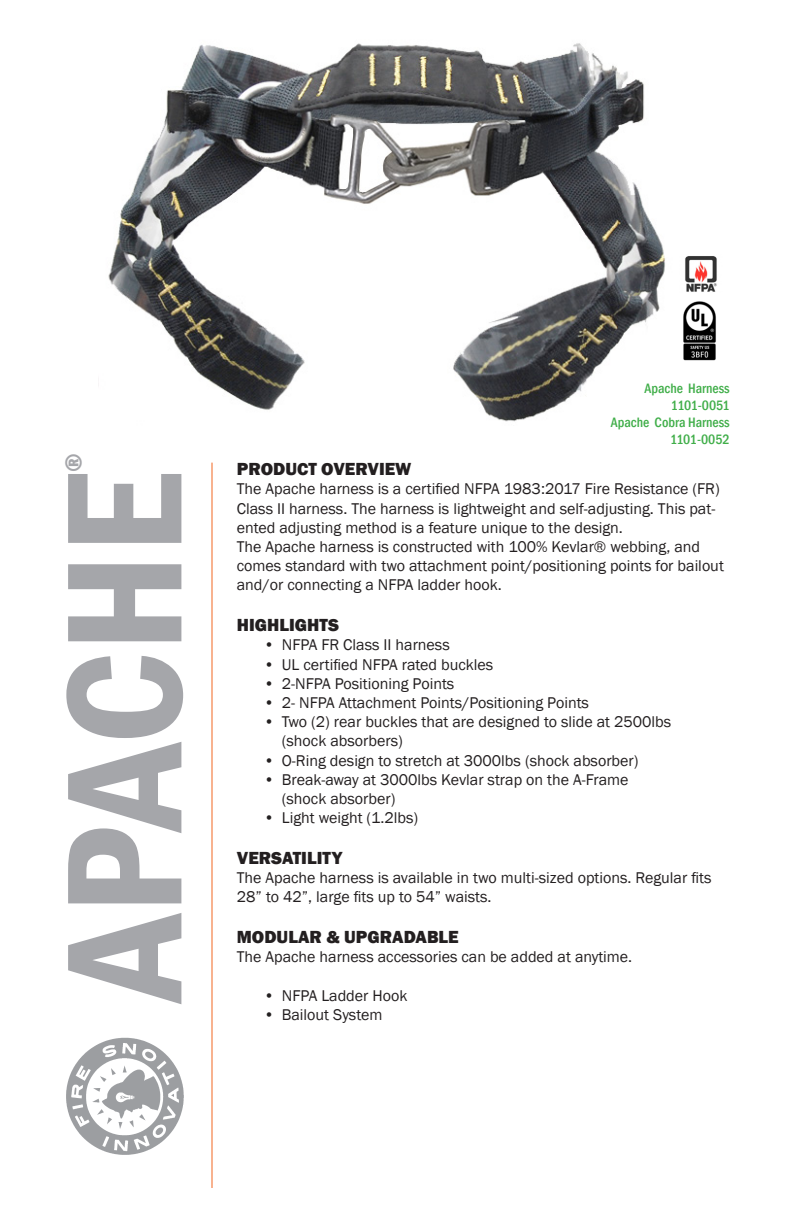
<style>
.page{position:relative;width:792px;height:1224px;background:#fff}
.page>*{position:absolute;margin:0;border:0;box-sizing:border-box;transform-origin:0 0}
.t1{font:600 condensed 170px "Franklin Gothic";color:#a5a6aa}
.t2{font:600 condensed 24px "Franklin Gothic";color:#a5a6aa}
.t3{font:800 18px "Franklin Gothic";color:#231f20}
.t4{font:16px/19.2px "Franklin Gothic";color:#231f20}
.t5{font:500 condensed 14px "Franklin Gothic";color:#40ae49}
.t6{font:500 condensed 14px "Franklin Gothic";letter-spacing:-.035em;color:#40ae49}
</style>
<div class="page">
<img style="left:108px;top:43px;width:557px;height:379px">
<hr style="left:212px;top:463px;width:1px;height:725px;background:#f36621">
<img style="left:66px;top:1037px;width:118px;height:118px">
<img style="left:683px;top:301px;width:33px;height:60px">
<img style="left:685px;top:256px;width:32px;height:36px">
<p class="t2" style="left:57px;top:472px;width:20px;rotate:-90deg">®</p>
<p class="t1" style="left:11px;top:1001px;width:530px;rotate:-90deg">APACHE</p>
<p class="t5" style="left:644px;top:380px;width:87px">Apache Harness</p>
<p class="t6" style="left:671px;top:396px;width:60px">1101-0051</p>
<p class="t5" style="left:611px;top:413px;width:120px">Apache Cobra Harness</p>
<p class="t5" style="left:670px;top:430px;width:61px">1101-0052</p>
<p class="t3" style="left:237px;top:458px;width:176px">PRODUCT OVERVIEW</p>
<p class="t4" style="left:237px;top:480px;width:484px">The Apache harness is a certified NFPA 1983:2017 Fire Resistance (FR)<br>Class II harness. The harness is lightweight and self-adjusting. This pat&shy;ented adjusting method is a feature unique to the design.</p>
<p class="t4" style="left:237px;top:537px;width:489px">The Apache harness is constructed with 100% Kevlar® webbing, and comes standard with two attachment point/positioning points for bailout and/or connecting a NFPA ladder hook.</p>
<p class="t3" style="left:237px;top:614px;width:104px">HIGHLIGHTS</p>
<p class="t4" style="left:264px;top:636px;width:187px">• NFPA FR Class II harness</p>
<p class="t4" style="left:264px;top:655px;width:231px">• UL certified NFPA rated buckles</p>
<p class="t4" style="left:264px;top:674px;width:192px">• 2-NFPA Positioning Points</p>
<p class="t4" style="left:264px;top:693px;width:327px">• 2- NFPA Attachment Points/Positioning Points</p>
<p class="t4" style="left:282px;top:713px;width:391px;text-indent:-18px">• Two (2) rear buckles that are designed to slide at 2500lbs (shock absorbers)</p>
<p class="t4" style="left:264px;top:751px;width:376px">• O-Ring design to stretch at 3000lbs (shock absorber)</p>
<p class="t4" style="left:282px;top:770px;width:348px;text-indent:-18px">• Break-away at 3000lbs Kevlar strap on the A-Frame (shock absorber)</p>
<p class="t4" style="left:264px;top:809px;width:156px">• Light weight (1.2lbs)</p>
<p class="t3" style="left:237px;top:846px;width:107px">VERSATILITY</p>
<p class="t4" style="left:237px;top:869px;width:476px">The Apache harness is available in two multi-sized options. Regular fits<br>28” to 42”, large fits up to 54” waists.</p>
<p class="t3" style="left:237px;top:926px;width:223px">MODULAR &amp; UPGRADABLE</p>
<p class="t4" style="left:237px;top:948px;width:397px">The Apache harness accessories can be added at anytime.</p>
<p class="t4" style="left:264px;top:986px;width:145px">• NFPA Ladder Hook</p>
<p class="t4" style="left:264px;top:1005px;width:120px">• Bailout System</p>
</div>
